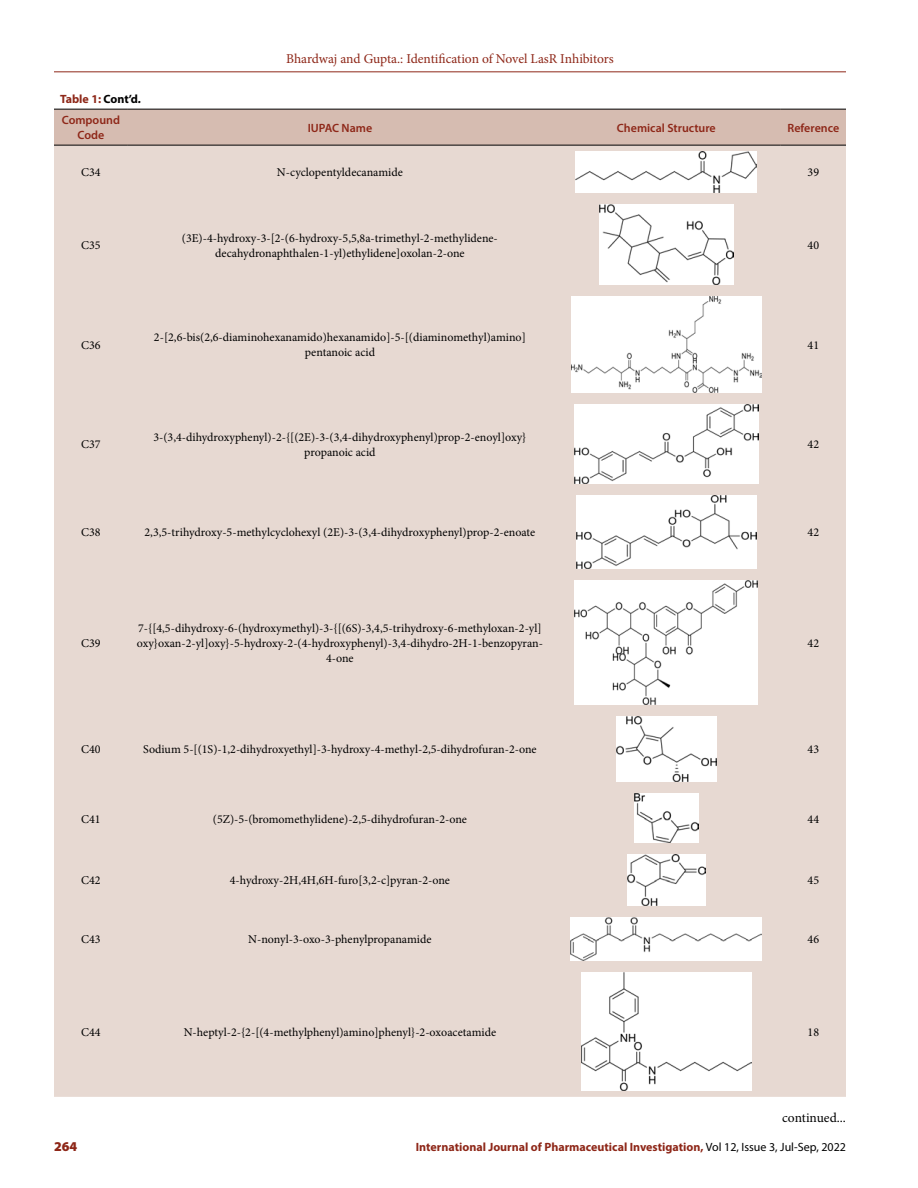
<style>
.page{position:relative;width:918px;height:1188px;background:#fff}
.page>*{position:absolute;margin:0;border:0;box-sizing:border-box;transform-origin:0 0}
.t1{font:13.5px "Minion Pro";letter-spacing:-.005em;color:#8e2718}
.t2{font:13.5px "Minion Pro";color:#000}
.t3{font:900 13.5px "Myriad Pro";color:#8e2718}
.t4{font:12px/15px "Minion Pro";color:#000;text-align:center}
.t5{font:700 12px "Myriad Pro";color:#8e2718}
.t6{font:600 12px/21px "Myriad Pro";color:#8e2718}
.s1{font-weight:700}
.s2{font-weight:700;color:#000}
.s3{font-weight:700;font-style:italic;color:#000}
.s4{font-weight:400;color:#000}
</style>
<div class="page">
<hr style="left:54px;top:72px;width:792px;height:1px;background:#8e2718">
<div style="left:54px;top:110px;width:792px;height:35px;background:#d6bcb1"></div>
<div style="left:54px;top:146px;width:792px;height:951px;background:#e7d9d2"></div>
<hr style="left:54px;top:109px;width:74px;height:1px;background:#000">
<hr style="left:128px;top:109px;width:424px;height:1px;background:#000">
<hr style="left:552px;top:109px;width:229px;height:1px;background:#000">
<hr style="left:781px;top:109px;width:65px;height:1px;background:#000">
<hr style="left:54px;top:145px;width:74px;height:1px;background:#000">
<hr style="left:128px;top:145px;width:424px;height:1px;background:#000">
<hr style="left:552px;top:145px;width:229px;height:1px;background:#000">
<hr style="left:781px;top:145px;width:65px;height:1px;background:#000">
<img style="left:576px;top:151px;width:181px;height:42px">
<img style="left:600px;top:205px;width:133px;height:80px">
<img style="left:572px;top:297px;width:189px;height:95px">
<img style="left:574px;top:404px;width:185px;height:79px">
<img style="left:577px;top:495px;width:179px;height:73px">
<img style="left:575px;top:580px;width:183px;height:124px">
<img style="left:616px;top:716px;width:100px;height:66px">
<img style="left:635px;top:794px;width:63px;height:48px">
<img style="left:628px;top:854px;width:77px;height:51px">
<img style="left:571px;top:917px;width:191px;height:43px">
<img style="left:581px;top:972px;width:170px;height:119px">
<p class="t6" style="left:60px;top:88px;width:83px"><span class="s1">Table 1:</span> <span class="s2">Cont’d</span><span class="s3">.<br></span>Compound</p>
<p class="t6" style="left:78px;top:124px;width:28px">Code</p>
<p class="t1" style="left:286px;top:50px;width:329px">Bhardwaj and Gupta.: Identification of Novel LasR Inhibitors</p>
<p class="t6" style="left:308px;top:117px;width:66px">IUPAC Name</p>
<p class="t6" style="left:617px;top:117px;width:100px">Chemical Structure</p>
<p class="t6" style="left:788px;top:117px;width:53px">Reference</p>
<p class="t4" style="left:81px;top:165px;width:21px">C34</p>
<p class="t4" style="left:277px;top:165px;width:127px">N-cyclopentyldecanamide</p>
<p class="t4" style="left:808px;top:165px;width:13px">39</p>
<p class="t4" style="left:81px;top:238px;width:21px">C35</p>
<p class="t4" style="left:182px;top:230px;width:318px">(3E)-4-hydroxy-3-[2-(6-hydroxy-5,5,8a-trimethyl-2-methylidene&shy;decahydronaphthalen-1-yl)ethylidene]oxolan-2-one</p>
<p class="t4" style="left:808px;top:238px;width:13px">40</p>
<p class="t4" style="left:81px;top:338px;width:21px">C36</p>
<p class="t4" style="left:154px;top:330px;width:373px">2-[2,6-bis(2,6-diaminohexanamido)hexanamido]-5-[(diaminomethyl)amino] pentanoic acid</p>
<p class="t4" style="left:808px;top:338px;width:13px">41</p>
<p class="t4" style="left:81px;top:437px;width:21px">C37</p>
<p class="t4" style="left:153px;top:429px;width:375px">3-(3,4-dihydroxyphenyl)-2-{[(2E)-3-(3,4-dihydroxyphenyl)prop-2-enoyl]oxy} propanoic acid</p>
<p class="t4" style="left:808px;top:437px;width:13px">42</p>
<p class="t4" style="left:81px;top:525px;width:21px">C38</p>
<p class="t4" style="left:145px;top:525px;width:392px">2,3,5-trihydroxy-5-methylcyclohexyl (2E)-3-(3,4-dihydroxyphenyl)prop-2-enoate</p>
<p class="t4" style="left:808px;top:525px;width:13px">42</p>
<p class="t4" style="left:81px;top:635px;width:21px">C39</p>
<p class="t4" style="left:137px;top:620px;width:408px">7-{[4,5-dihydroxy-6-(hydroxymethyl)-3-{[(6S)-3,4,5-trihydroxy-6-methyloxan-2-yl] oxy}oxan-2-yl]oxy}-5-hydroxy-2-(4-hydroxyphenyl)-3,4-dihydro-2H-1-benzopyran-<br>4-one</p>
<p class="t4" style="left:808px;top:635px;width:13px">42</p>
<p class="t4" style="left:81px;top:742px;width:21px">C40</p>
<p class="t4" style="left:143px;top:742px;width:395px">Sodium 5-[(1S)-1,2-dihydroxyethyl]-3-hydroxy-4-methyl-2,5-dihydrofuran-2-one</p>
<p class="t4" style="left:808px;top:742px;width:13px">43</p>
<p class="t4" style="left:81px;top:811px;width:21px">C41</p>
<p class="t4" style="left:213px;top:811px;width:256px">(5Z)-5-(bromomethylidene)-2,5-dihydrofuran-2-one</p>
<p class="t4" style="left:808px;top:811px;width:13px">44</p>
<p class="t4" style="left:81px;top:873px;width:21px">C42</p>
<p class="t4" style="left:230px;top:873px;width:222px">4-hydroxy-2H,4H,6H-furo[3,2-c]pyran-2-one</p>
<p class="t4" style="left:808px;top:873px;width:13px">45</p>
<p class="t4" style="left:81px;top:932px;width:21px">C43</p>
<p class="t4" style="left:248px;top:932px;width:185px">N-nonyl-3-oxo-3-phenylpropanamide</p>
<p class="t4" style="left:808px;top:932px;width:13px">46</p>
<p class="t4" style="left:81px;top:1025px;width:21px">C44</p>
<p class="t4" style="left:184px;top:1025px;width:314px">N-heptyl-2-{2-[(4-methylphenyl)amino]phenyl}-2-oxoacetamide</p>
<p class="t4" style="left:808px;top:1025px;width:13px">18</p>
<p class="t2" style="left:782px;top:1108px;width:65px">continued...</p>
<p class="t3" style="left:54px;top:1137px;width:25px">264</p>
<p class="t5" style="left:416px;top:1139px;width:432px">International Journal of Pharmaceutical Investigation, <span class="s4">Vol 12, Issue 3, Jul-Sep, 2022</span></p>
</div>
